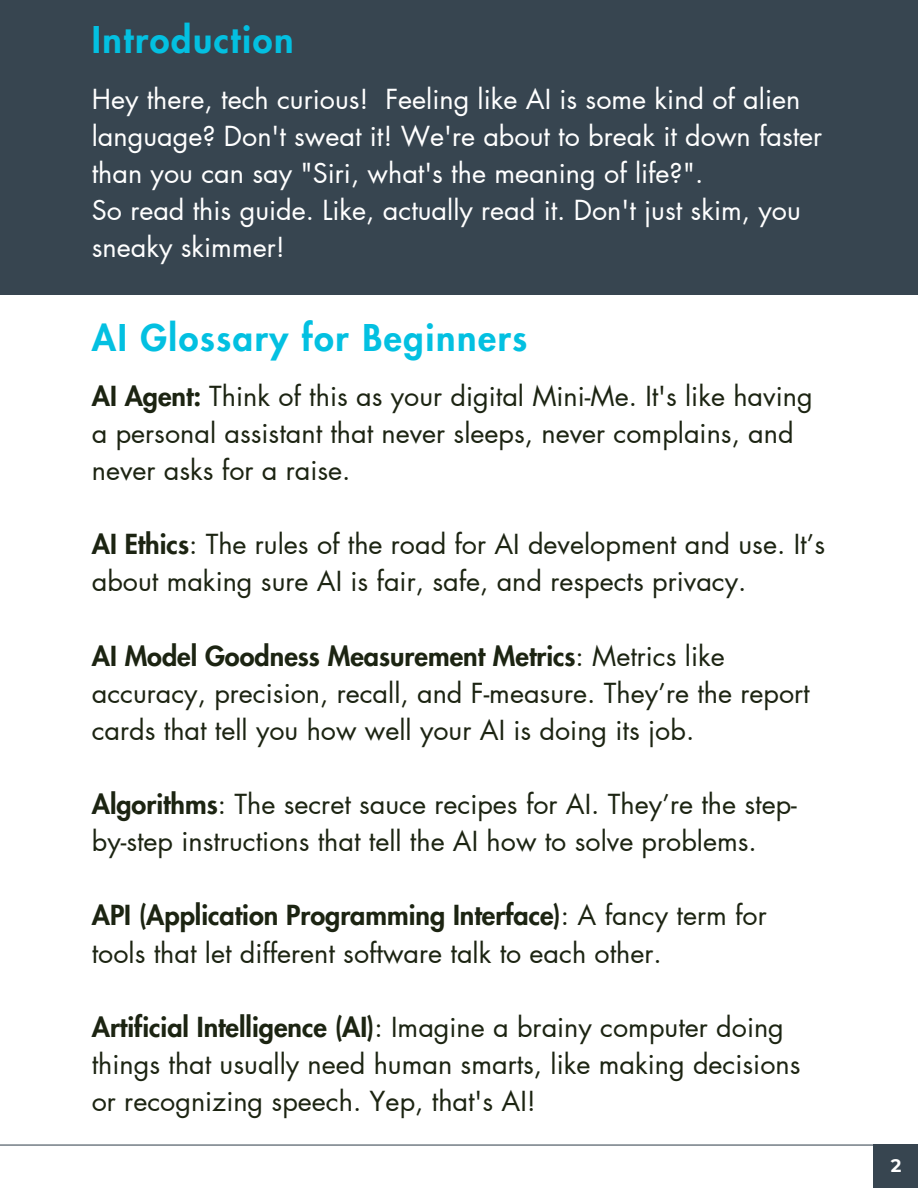
<style>
.page{position:relative;width:918px;height:1188px;background:#fff}
.page>*{position:absolute;margin:0;border:0;box-sizing:border-box;transform-origin:0 0}
.t1{font:800 36px "Futura LT Pro";letter-spacing:.045em;color:#03c0e1}
.t2{font:27px/37.2px "Futura LT Pro";color:#1c2412}
.t3{font:27px/37.2px "Futura LT Pro";color:#fff}
.t4{font:700 18px "Montserrat";color:#fff}
.s1{font-weight:800}
</style>
<div class="page">
<div style="left:0;top:0;width:918px;height:294px;background:#374550"></div>
<div style="left:873px;top:1144px;width:45px;height:44px;background:#374550"></div>
<hr style="left:0;top:1144px;width:918px;height:2px;background:#374550">
<h1 class="t1" style="left:92px;top:24px;width:203px">Introduction</h1>
<p class="t3" style="left:92px;top:82px;width:732px">Hey there, tech curious! Feeling like AI is some kind of alien language? Don't sweat it! We're about to break it down faster than you can say "Siri, what's the meaning of life?".<br>So read this guide. Like, actually read it. Don't just skim, you sneaky skimmer!</p>
<h1 class="t1" style="left:92px;top:322px;width:437px">AI Glossary for Beginners</h1>
<p class="t2" style="left:92px;top:378px;width:722px"><span class="s1">AI Agent:</span> Think of this as your digital Mini-Me. It's like having a personal assistant that never sleeps, never complains, and never asks for a raise.</p>
<p class="t2" style="left:92px;top:527px;width:735px"><span class="s1">AI Ethics</span>: The rules of the road for AI development and use. It’s about making sure AI is fair, safe, and respects privacy.</p>
<p class="t2" style="left:92px;top:638px;width:719px"><span class="s1">AI Model Goodness Measurement Metrics</span>: Metrics like accuracy, precision, recall, and F-measure. They’re the report cards that tell you how well your AI is doing its job.</p>
<p class="t2" style="left:92px;top:787px;width:707px"><span class="s1">Algorithms</span>: The secret sauce recipes for AI. They’re the step&shy;by-step instructions that tell the AI how to solve problems.</p>
<p class="t2" style="left:92px;top:898px;width:676px"><span class="s1">API (Application Programming Interface)</span>: A fancy term for tools that let different software talk to each other.</p>
<p class="t2" style="left:92px;top:1009px;width:710px"><span class="s1">Artificial Intelligence (AI)</span>: Imagine a brainy computer doing things that usually need human smarts, like making decisions or recognizing speech. Yep, that's AI!</p>
<p class="t4" style="left:891px;top:1154px;width:12px">2</p>
</div>
